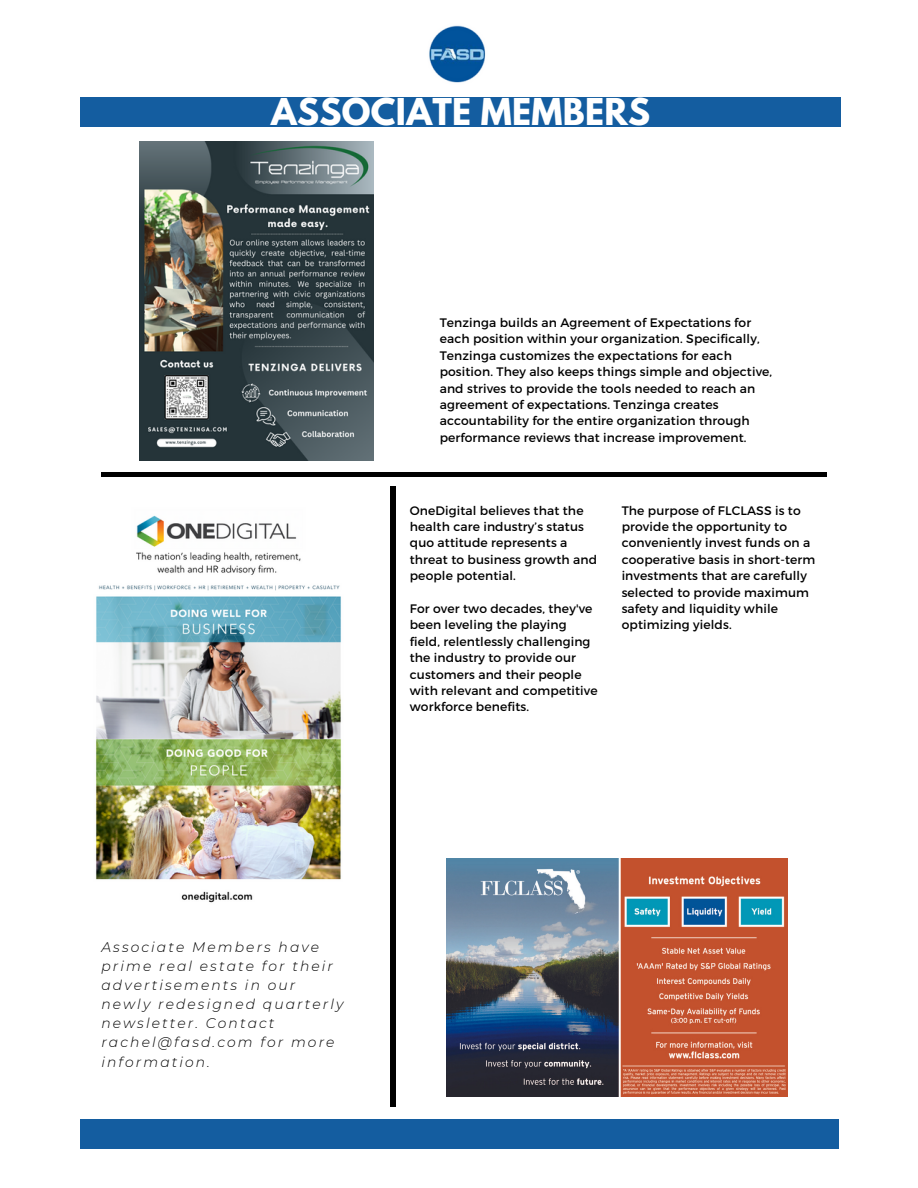
<style>
.page{position:relative;width:918px;height:1188px;background:#fff}
.page>*{position:absolute;margin:0;border:0;box-sizing:border-box;transform-origin:0 0}
.t1{font:700 32.85px "League Spartan";letter-spacing:.01em;color:#fff}
.t2{font:italic 300 13.95px/19.2px "Montserrat";letter-spacing:.15em;color:#000}
.t3{font:12.3px/16.4px "Montserrat";letter-spacing:.01em;color:#000}
</style>
<div class="page">
<div style="left:80px;top:97px;width:761px;height:30px;background:#145da0"></div>
<img style="left:429px;top:25px;width:57px;height:58px">
<div style="left:81px;top:1119px;width:758px;height:29px;background:#145da0"></div>
<hr style="left:101px;top:473px;width:726px;height:3px;background:#000">
<div style="left:390px;top:486px;width:6px;height:620px;background:#000"></div>
<img style="left:96px;top:515px;width:245px;height:388px">
<img style="left:447px;top:859px;width:341px;height:237px">
<img style="left:139px;top:142px;width:234px;height:318px">
<p class="t1" style="left:271px;top:96px;width:381px">ASSOCIATE MEMBERS</p>
<p class="t3" style="left:440px;top:314px;width:334px">Tenzinga builds an Agreement of Expectations for each position within your organization. Specifically, Tenzinga customizes the expectations for each position. They also keeps things simple and objective, and strives to provide the tools needed to reach an agreement of expectations. Tenzinga creates accountability for the entire organization through performance reviews that increase improvement.</p>
<p class="t3" style="left:410px;top:502px;width:189px">OneDigital believes that the health care industry’s status quo attitude represents a threat to business growth and people potential.</p>
<p class="t3" style="left:410px;top:600px;width:189px">For over two decades, they've been leveling the playing field, relentlessly challenging the industry to provide our customers and their people with relevant and competitive workforce benefits.</p>
<p class="t3" style="left:622px;top:502px;width:195px">The purpose of FLCLASS is to provide the opportunity to conveniently invest funds on a cooperative basis in short-term investments that are carefully selected to provide maximum safety and liquidity while optimizing yields.</p>
<p class="t2" style="left:101px;top:937px;width:244px">Associate Members have prime real estate for their advertisements in our newly redesigned quarterly newsletter. Contact rachel@fasd.com for more information.</p>
</div>
